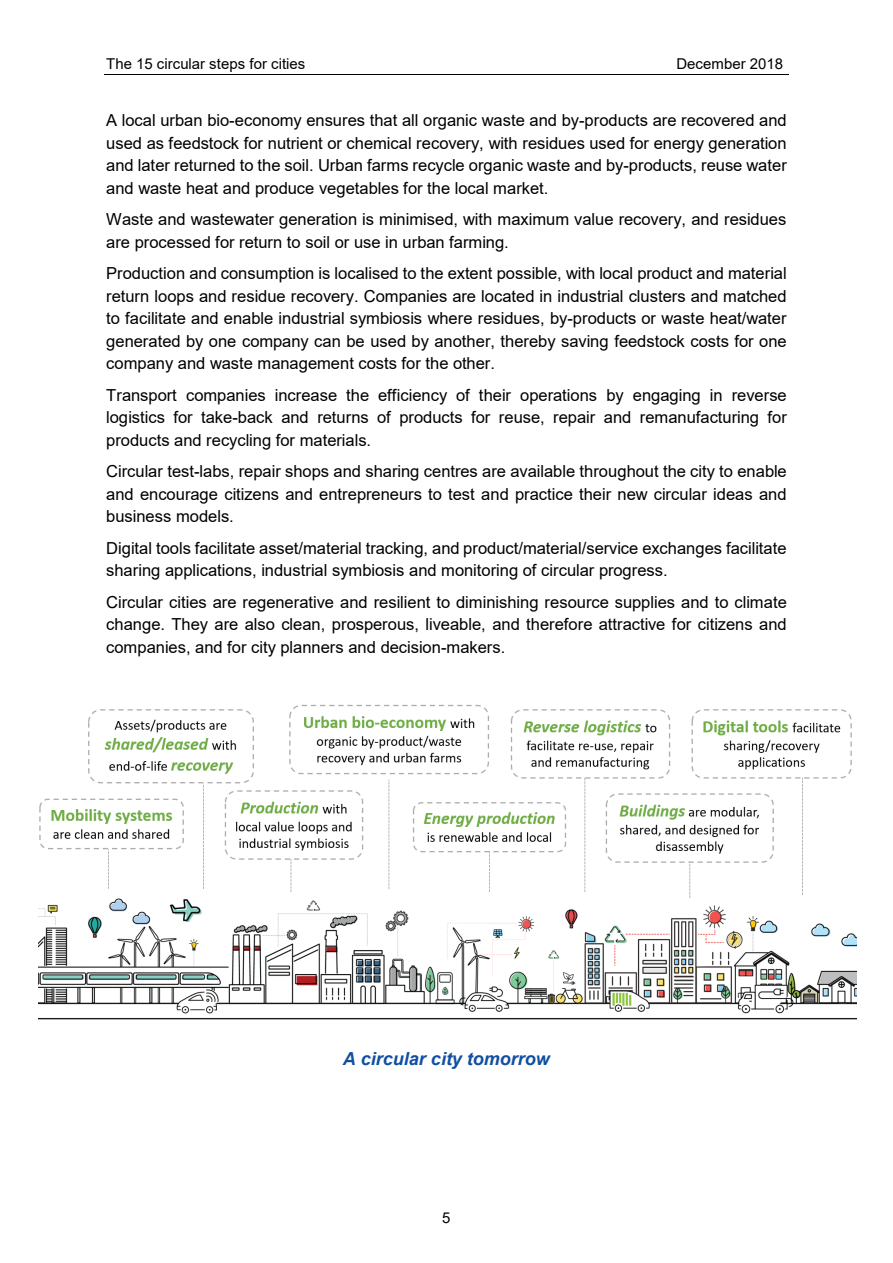
<style>
.page{position:relative;width:893px;height:1263px;background:#fff}
.page>*{position:absolute;margin:0;border:0;box-sizing:border-box;transform-origin:0 0}
.t1{font:italic 700 18px "Arial";color:#114fa0}
.t2{font:16.5px/22.5px "Arial";color:#000;text-align:justify}
.t3{font:15px "Arial";color:#000}
</style>
<div class="page">
<hr style="left:104px;top:74px;width:685px;height:1px;background:#000">
<img style="left:39px;top:704px;width:817px;height:316px">
<p class="t3" style="left:106px;top:54px;width:201px">The 15 circular steps for cities</p>
<p class="t3" style="left:676px;top:54px;width:108px">December 2018</p>
<p class="t2" style="left:106px;top:109px;width:682px">A local urban bio-economy ensures that all organic waste and by-products are recovered and used as feedstock for nutrient or chemical recovery, with residues used for energy generation and later returned to the soil. Urban farms recycle organic waste and by-products, reuse water and waste heat and produce vegetables for the local market.</p>
<p class="t2" style="left:106px;top:208px;width:682px">Waste and wastewater generation is minimised, with maximum value recovery, and residues are processed for return to soil or use in urban farming.</p>
<p class="t2" style="left:106px;top:262px;width:682px">Production and consumption is localised to the extent possible, with local product and material return loops and residue recovery. Companies are located in industrial clusters and matched to facilitate and enable industrial symbiosis where residues, by-products or waste heat/water generated by one company can be used by another, thereby saving feedstock costs for one company and waste management costs for the other.</p>
<p class="t2" style="left:106px;top:383px;width:682px">Transport companies increase the efficiency of their operations by engaging in reverse logistics for take-back and returns of products for reuse, repair and remanufacturing for products and recycling for materials.</p>
<p class="t2" style="left:106px;top:460px;width:682px">Circular test-labs, repair shops and sharing centres are available throughout the city to enable and encourage citizens and entrepreneurs to test and practice their new circular ideas and business models.</p>
<p class="t2" style="left:106px;top:536px;width:682px">Digital tools facilitate asset/material tracking, and product/material/service exchanges facilitate sharing applications, industrial symbiosis and monitoring of circular progress.</p>
<p class="t2" style="left:106px;top:590px;width:682px">Circular cities are regenerative and resilient to diminishing resource supplies and to climate change. They are also clean, prosperous, liveable, and therefore attractive for citizens and companies, and for city planners and decision-makers.</p>
<p class="t1" style="left:343px;top:1047px;width:209px">A circular city tomorrow</p>
<p class="t3" style="left:442px;top:1207px;width:10px">5</p>
</div>
